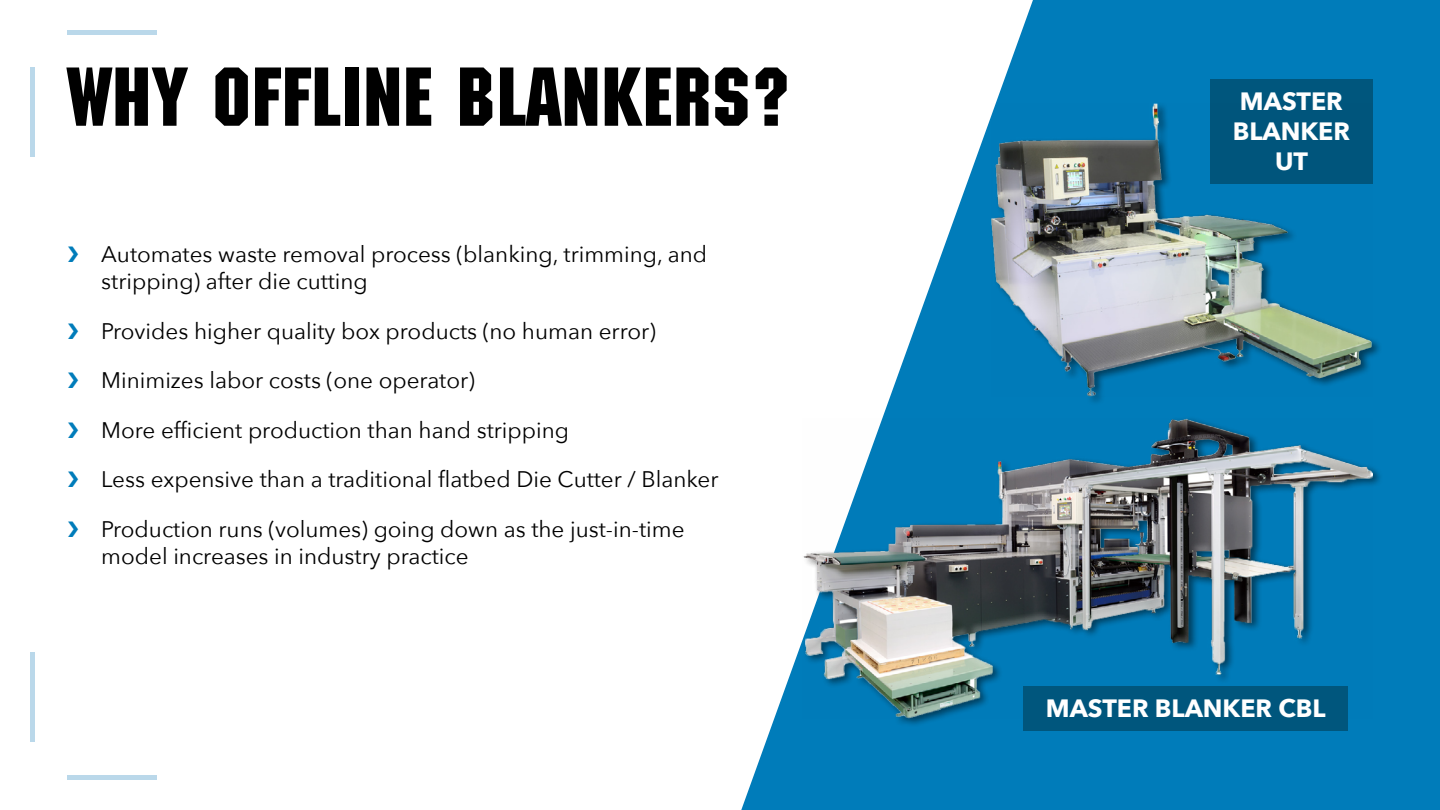
<style>
.page{position:relative;width:1440px;height:810px;background:#fff}
.page>*{position:absolute;margin:0;border:0;box-sizing:border-box;transform-origin:0 0}
.t1{font:81.25px "Machine Std";letter-spacing:.01em;color:#000}
.t2{font:700 25px/30px "Avenir Next";color:#fff;text-align:center}
.t3{font:22.5px/49.5px "Avenir Next";color:#000}
</style>
<div class="page">
<svg style="left:741px;top:0;width:699px;height:810px;fill:#007cba"></svg>
<hr style="left:68px;top:30px;width:90px;height:4px;background:#bad8ea">
<div style="left:68px;top:775px;width:90px;height:5px;background:#bad8ea"></div>
<div style="left:30px;top:652px;width:5px;height:90px;background:#bad8ea"></div>
<div style="left:30px;top:68px;width:5px;height:90px;background:#bad8ea"></div>
<div style="left:1210px;top:79px;width:162px;height:105px;background:#00567d"></div>
<div style="left:989px;top:102px;width:393px;height:304px;background:#007cba"></div>
<div style="left:984px;top:96px;width:396px;height:301px;background:#fff;opacity:.25"></div>
<div style="left:796px;top:411px;width:585px;height:308px;background:#fff;opacity:.25"></div>
<div style="left:1023px;top:686px;width:325px;height:45px;background:#00567d"></div>
<h1 class="t1" style="left:68px;top:50px;width:725px">WHY OFFLINE BLANKERS?</h1>
<p class="t3" style="left:101px;top:240px;width:608px;line-height:27px">Automates waste removal process (blanking, trimming, and stripping) after die cutting</p>
<p class="t3" style="left:101px;top:305px;width:556px">Provides higher quality box products (no human error)</p>
<p class="t3" style="left:101px;top:355px;width:469px">Minimizes labor costs (one operator)<br>More efficient production than hand stripping</p>
<p class="t3" style="left:101px;top:454px;width:619px">Less expensive than a traditional flatbed Die Cutter / Blanker<br>Production runs (volumes) going down as the just-in-time</p>
<p class="t3" style="left:101px;top:530px;width:369px">model increases in industry practice</p>
<p class="t2" style="left:1233px;top:86px;width:119px">MASTER<br>BLANKER<br>UT</p>
<p class="t2" style="left:1046px;top:693px;width:281px">MASTER BLANKER CBL</p>
</div>
